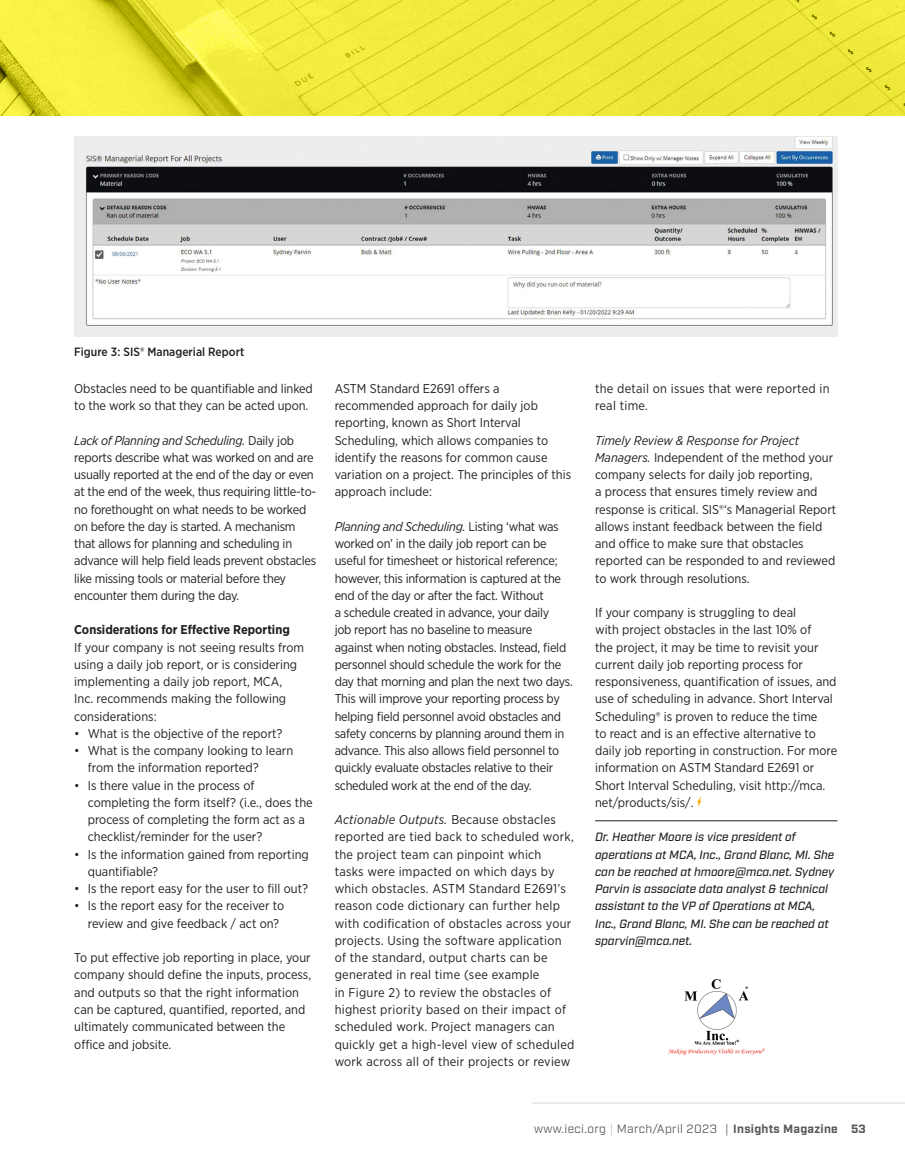
<style>
.page{position:relative;width:905px;height:1175px;background:#fff}
.page>*{position:absolute;margin:0;border:0;box-sizing:border-box;transform-origin:0 0}
.Body{font:12.75px/17.2px "Gotham Narrow";color:#231f20}
.Body-2{font:12.75px/17.2px "Gotham Narrow";letter-spacing:-.02em;color:#231f20}
.Body-3{font:12.75px/17.2px "Gotham Narrow";letter-spacing:.02em;color:#231f20}
.Body-4{font:700 12.75px "Gotham Narrow";color:#231f20}
.End_of_article_bio{font:italic 500 12px/17.2px "Industry";color:#231f20}
.t1{font:12px "Industry";letter-spacing:.025em;color:#57585a}
.caption_K{font:500 12px "Gotham Narrow";color:#231f20}
.s1{font-style:italic}
.s2{color:#bcbdc0}
.s3{font-weight:700}
</style>
<div class="page">
<hr style="left:531px;top:1102px;width:373px;height:1px;background:#dcdddf">
<img style="left:0;top:0;width:904px;height:116px">
<hr style="left:595px;top:820px;width:242px;height:1px;background:#231f20">
<svg style="left:697px;top:796px;width:4px;height:11px"></svg>
<img style="left:668px;top:979px;width:96px;height:75px">
<img style="left:74px;top:137px;width:763px;height:200px">
<p class="caption_K" style="left:74px;top:344px;width:171px">Figure 3: SIS® Managerial Report</p>
<p class="Body" style="left:74px;top:379px;width:240px">Obstacles need to be quantifiable and linked to the work so that they can be acted upon.</p>
<p class="Body-2" style="left:74px;top:431px;width:243px"><span class="s1">Lack of Planning and Scheduling.</span> Daily job reports describe what was worked on and are usually reported at the end of the day or even at the end of the week, thus requiring little-to&shy;no forethought on what needs to be worked on before the day is started. A mechanism that allows for planning and scheduling in advance will help field leads prevent obstacles like missing tools or material before they encounter them during the day.</p>
<p class="Body-4" style="left:74px;top:621px;width:217px">Considerations for Effective Reporting</p>
<p class="Body" style="left:74px;top:638px;width:231px">If your company is not seeing results from using a daily job report, or is considering implementing a daily job report, MCA, Inc. recommends making the following considerations:</p>
<p class="Body" style="left:74px;top:724px;width:210px">• What is the objective of the report?</p>
<p class="Body" style="left:88px;top:741px;width:207px;text-indent:-14px">• What is the company looking to learn from the information reported?</p>
<p class="Body" style="left:88px;top:776px;width:226px;text-indent:-14px">• Is there value in the process of completing the form itself? (i.e., does the process of completing the form act as a checklist/reminder for the user?</p>
<p class="Body" style="left:88px;top:845px;width:222px;text-indent:-14px">• Is the information gained from reporting quantifiable?</p>
<p class="Body" style="left:74px;top:879px;width:235px">• Is the report easy for the user to fill out?</p>
<p class="Body" style="left:88px;top:897px;width:198px;text-indent:-14px">• Is the report easy for the receiver to review and give feedback / act on?</p>
<p class="Body" style="left:74px;top:948px;width:238px">To put effective job reporting in place, your company should define the inputs, process, and outputs so that the right information can be captured, quantified, reported, and ultimately communicated between the office and jobsite.</p>
<p class="Body" style="left:334px;top:379px;width:238px">ASTM Standard E2691 offers a recommended approach for daily job reporting, known as Short Interval Scheduling, which allows companies to identify the reasons for common cause variation on a project. The principles of this approach include:</p>
<p class="Body-2" style="left:334px;top:517px;width:240px"><span class="s1">Planning and Scheduling.</span> Listing ‘what was worked on’ in the daily job report can be useful for timesheet or historical reference; however, this information is captured at the end of the day or after the fact. Without<br>a schedule created in advance, your daily<br>job report has no baseline to measure against when noting obstacles. Instead, field personnel should schedule the work for the day that morning and plan the next two days.<br>This will improve your reporting process by helping field personnel avoid obstacles and safety concerns by planning around them in advance. This also allows field personnel to quickly evaluate obstacles relative to their scheduled work at the end of the day.</p>
<p class="Body-3" style="left:334px;top:810px;width:241px"><span class="s1">Actionable Outputs.</span> Because obstacles reported are tied back to scheduled work, the project team can pinpoint which<br>tasks were impacted on which days by which obstacles. ASTM Standard E2691’s reason code dictionary can further help with codification of obstacles across your projects. Using the software application of the standard, output charts can be generated in real time (see example<br>in Figure 2) to review the obstacles of highest priority based on their impact of scheduled work. Project managers can quickly get a high-level view of scheduled work across all of their projects or review</p>
<p class="Body-3" style="left:595px;top:379px;width:236px">the detail on issues that were reported in real time.</p>
<p class="Body" style="left:595px;top:431px;width:243px"><span class="s1">Timely Review &amp; Response for Project Managers.</span> Independent of the method your company selects for daily job reporting,<br>a process that ensures timely review and response is critical. SIS®‘s Managerial Report allows instant feedback between the field and office to make sure that obstacles reported can be responded to and reviewed to work through resolutions.</p>
<p class="Body" style="left:595px;top:603px;width:244px">If your company is struggling to deal<br>with project obstacles in the last 10% of<br>the project, it may be time to revisit your current daily job reporting process for responsiveness, quantification of issues, and use of scheduling in advance. Short Interval Scheduling® is proven to reduce the time<br>to react and is an effective alternative to daily job reporting in construction. For more information on ASTM Standard E2691 or Short Interval Scheduling, visit http://mca. net/products/sis/.</p>
<p class="End_of_article_bio" style="left:595px;top:829px;width:241px">Dr. Heather Moore is vice president of operations at MCA, Inc., Grand Blanc, MI. She can be reached at hmoore@mca.net. Sydney Parvin is associate data analyst &amp; technical assistant to the VP of Operations at MCA, Inc., Grand Blanc, MI. She can be reached at sparvin@mca.net.</p>
<p class="t1" style="left:534px;top:1121px;width:333px">www.ieci.org <span class="s2">|</span> March/April 2023 | <span class="s3">Insights Magazine 53</span></p>
</div>
